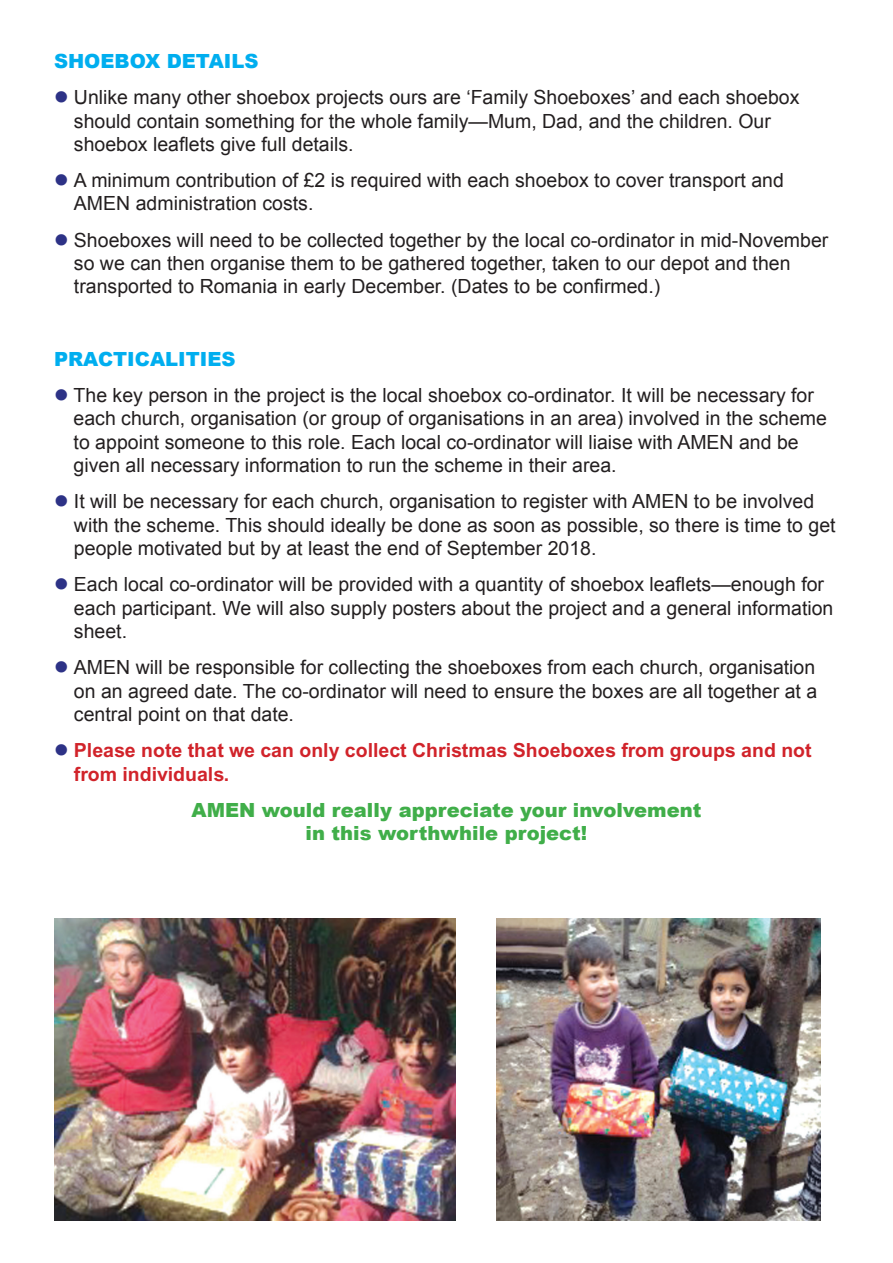
<style>
.page{position:relative;width:893px;height:1263px;background:#fff}
.page>*{position:absolute;margin:0;border:0;box-sizing:border-box;transform-origin:0 0}
.t1{font:19.5px/23.4px "Arial";color:#231f20}
.t2{font:700 19.5px/23.4px "Arial";color:#d1232a}
.t3{font:900 19.5px/23.4px "Arial";color:#40ae49;text-align:center}
.t4{font:900 19.5px "Arial";color:#00aeef}
</style>
<div class="page">
<img style="left:54px;top:918px;width:402px;height:302px">
<img style="left:496px;top:918px;width:324px;height:302px">
<p class="t4" style="left:54px;top:47px;width:206px">SHOEBOX DETAILS</p>
<p class="t1" style="left:74px;top:86px;width:727px">Unlike many other shoebox projects ours are ‘Family Shoeboxes’ and each shoebox should contain something for the whole family—Mum, Dad, and the children. Our shoebox leaflets give full details.</p>
<p class="t1" style="left:74px;top:169px;width:711px">A minimum contribution of £2 is required with each shoebox to cover transport and<br>AMEN administration costs.</p>
<p class="t1" style="left:74px;top:228px;width:756px">Shoeboxes will need to be collected together by the local co-ordinator in mid-November so we can then organise them to be gathered together, taken to our depot and then transported to Romania in early December. (Dates to be confirmed.)</p>
<p class="t4" style="left:54px;top:344px;width:183px">PRACTICALITIES</p>
<p class="t1" style="left:74px;top:383px;width:755px">The key person in the project is the local shoebox co-ordinator. It will be necessary for each church, organisation (or group of organisations in an area) involved in the scheme to appoint someone to this role. Each local co-ordinator will liaise with AMEN and be given all necessary information to run the scheme in their area.</p>
<p class="t1" style="left:74px;top:490px;width:763px">It will be necessary for each church, organisation to register with AMEN to be involved with the scheme. This should ideally be done as soon as possible, so there is time to get people motivated but by at least the end of September 2018.</p>
<p class="t1" style="left:74px;top:573px;width:761px">Each local co-ordinator will be provided with a quantity of shoebox leaflets—enough for each participant. We will also supply posters about the project and a general information sheet.</p>
<p class="t1" style="left:74px;top:656px;width:745px;text-align:justify">AMEN will be responsible for collecting the shoeboxes from each church, organisation on an agreed date. The co-ordinator will need to ensure the boxes are all together at a central point on that date.</p>
<p class="t2" style="left:74px;top:740px;width:739px">Please note that we can only collect Christmas Shoeboxes from groups and not from individuals.</p>
<p class="t3" style="left:191px;top:797px;width:511px">AMEN would really appreciate your involvement in this worthwhile project!</p>
</div>
